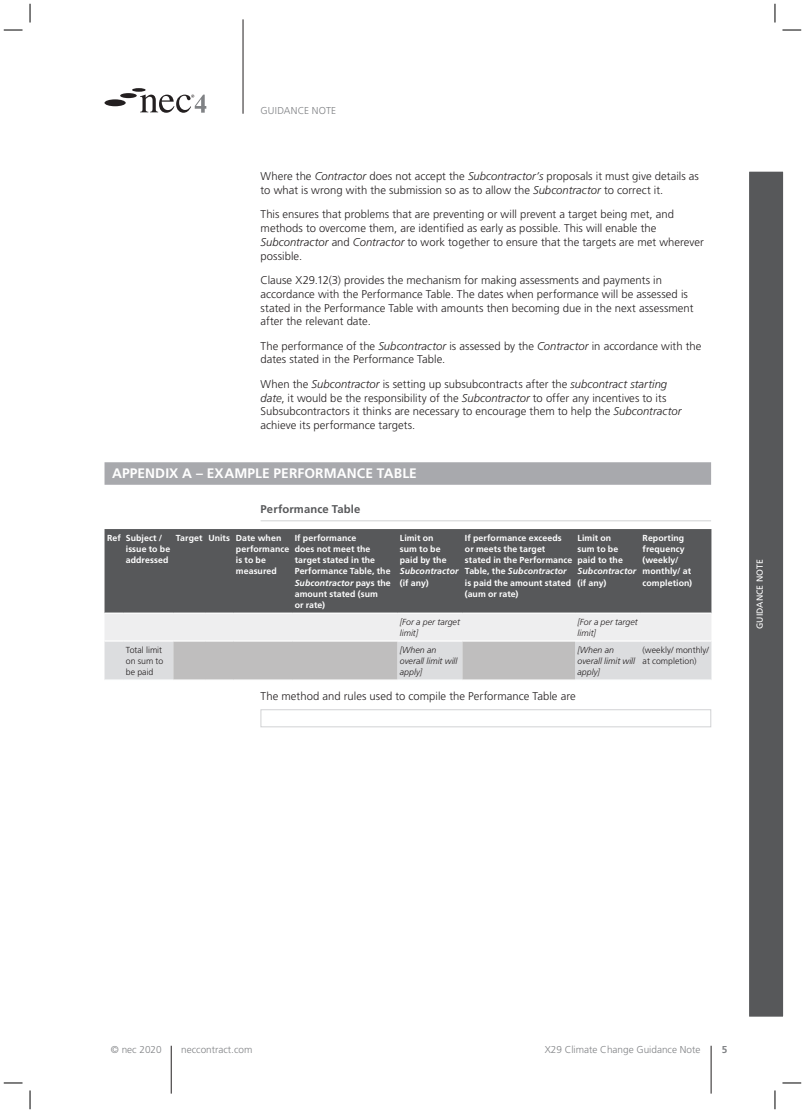
<style>
.page{position:relative;width:805px;height:1113px;background:#fff}
.page>*{position:absolute;margin:0;border:0;box-sizing:border-box;transform-origin:0 0}
.t1{font:700 13.75px "Frutiger";letter-spacing:.005em;color:#fff}
.t2{font:300 11.25px/13.8px "Frutiger";letter-spacing:.005em;color:#231f20}
.t3{font:700 11.25px "Frutiger";letter-spacing:.01em;color:#57585a}
.t4{font:300 10px "Frutiger";color:#808285}
.t5{font:300 10px "Frutiger";letter-spacing:.02em;color:#808285}
.t6{font:700 10px "Frutiger";color:#808285}
.t7{font:700 8.75px/11.2px "Frutiger";letter-spacing:.01em;color:#fff}
.t8{font:italic 300 8.75px/11.2px "Frutiger";color:#231f20}
.t9{font:300 8.75px/11.2px "Frutiger";color:#231f20}
.t10{font:italic 700 8.75px "Frutiger";letter-spacing:.005em;color:#fff}
.t11{font:8.75px "Frutiger";color:#fff}
.s1{font-style:italic}
</style>
<div class="page">
<hr style="left:710px;top:1045px;width:1px;height:48px;background:#231f20">
<hr style="left:243px;top:19px;width:1px;height:95px;background:#231f20">
<div style="left:747px;top:170px;width:36px;height:847px;background:#57585a"></div>
<div style="left:746px;top:169px;width:39px;height:850px;border:2px solid #fff"></div>
<div style="left:104px;top:99px;width:22px;height:7px;background:#231f20;border-radius:50%"></div>
<div style="left:120px;top:93px;width:17px;height:5px;background:#231f20;border-radius:50%"></div>
<svg style="left:132px;top:88px;width:13px;height:4px"></svg>
<svg style="left:140px;top:94px;width:66px;height:19px"></svg>
<hr style="left:171px;top:1045px;width:1px;height:48px;background:#231f20">
<div style="left:104px;top:462px;width:606px;height:23px;background:#a8a9ad"></div>
<hr style="left:260px;top:520px;width:450px;height:1px;background:#d1d2d4">
<div style="left:104px;top:529px;width:607px;height:83px;background:#57585a"></div>
<svg style="left:104px;top:612px;width:607px;height:68px;background:#dadadb"></svg>
<hr style="left:123px;top:679px;width:50px;height:1px;background:#fff">
<hr style="left:397px;top:640px;width:65px;height:1px;background:#fff">
<hr style="left:397px;top:679px;width:65px;height:1px;background:#fff">
<hr style="left:574px;top:640px;width:65px;height:1px;background:#fff">
<hr style="left:639px;top:640px;width:72px;height:1px;background:#fff">
<hr style="left:574px;top:679px;width:65px;height:1px;background:#fff">
<hr style="left:639px;top:679px;width:72px;height:1px;background:#fff">
<div style="left:260px;top:709px;width:450px;height:18px;border:1px solid #d1d2d4"></div>
<svg style="left:4px;top:29px;width:18px;height:2px"></svg>
<svg style="left:782px;top:29px;width:18px;height:2px"></svg>
<svg style="left:4px;top:1082px;width:18px;height:1px"></svg>
<svg style="left:782px;top:1082px;width:18px;height:1px"></svg>
<svg style="left:29px;top:4px;width:2px;height:19px"></svg>
<svg style="left:29px;top:1090px;width:2px;height:19px"></svg>
<svg style="left:774px;top:4px;width:1px;height:19px"></svg>
<svg style="left:774px;top:1090px;width:1px;height:19px"></svg>
<p class="t5" style="left:260px;top:105px;width:77px">GUIDANCE NOTE</p>
<p class="t2" style="left:260px;top:169px;width:439px">Where the <span class="s1">Contractor</span> does not accept the <span class="s1">Subcontractor’s</span> proposals it must give details as to what is wrong with the submission so as to allow the <span class="s1">Subcontractor</span> to correct it.</p>
<p class="t2" style="left:260px;top:208px;width:444px">This ensures that problems that are preventing or will prevent a target being met, and methods to overcome them, are identified as early as possible. This will enable the <span class="s1">Subcontractor</span> and <span class="s1">Contractor</span> to work together to ensure that the targets are met wherever possible.</p>
<p class="t2" style="left:260px;top:273px;width:434px">Clause X29.12(3) provides the mechanism for making assessments and payments in accordance with the Performance Table. The dates when performance will be assessed is stated in the Performance Table with amounts then becoming due in the next assessment after the relevant date.</p>
<p class="t2" style="left:260px;top:339px;width:442px">The performance of the <span class="s1">Subcontractor</span> is assessed by the <span class="s1">Contractor</span> in accordance with the dates stated in the Performance Table.</p>
<p class="t2" style="left:260px;top:377px;width:422px">When the <span class="s1">Subcontractor</span> is setting up subsubcontracts after the <span class="s1">subcontract starting date</span>, it would be the responsibility of the <span class="s1">Subcontractor</span> to offer any incentives to its Subsubcontractors it thinks are necessary to encourage them to help the <span class="s1">Subcontractor </span>achieve its performance targets.</p>
<p class="t1" style="left:112px;top:465px;width:306px">APPENDIX A – EXAMPLE PERFORMANCE TABLE</p>
<p class="t3" style="left:260px;top:503px;width:101px">Performance Table</p>
<p class="t7" style="left:126px;top:532px;width:46px;text-indent:-19px">Ref Subject / issue to be addressed</p>
<p class="t7" style="left:236px;top:532px;width:55px;text-indent:-60px">Target Units Date when performance is to be measured</p>
<p class="t7" style="left:294px;top:532px;width:97px">If performance<br>does not meet the target stated in the<br>Performance Table, the<br><span class="s1">Subcontractor</span> pays the amount stated (sum<br>or rate)</p>
<p class="t7" style="left:399px;top:532px;width:48px">Limit on sum to be paid by the</p>
<p class="t7" style="left:464px;top:532px;width:109px">If performance exceeds or meets the target stated in the Performance<br>Table, the <span class="s1">Subcontractor </span>is paid the amount stated (aum or rate)</p>
<p class="t7" style="left:577px;top:532px;width:47px">Limit on sum to be paid to the</p>
<p class="t7" style="left:642px;top:532px;width:51px">Reporting frequency (weekly/ monthly/ at completion)</p>
<p class="t10" style="left:399px;top:566px;width:60px">Subcontractor</p>
<p class="t7" style="left:399px;top:577px;width:30px">(if any)</p>
<p class="t10" style="left:577px;top:566px;width:60px">Subcontractor</p>
<p class="t7" style="left:577px;top:577px;width:30px">(if any)</p>
<p class="t8" style="left:399px;top:616px;width:61px">[For a per target limit]</p>
<p class="t8" style="left:577px;top:616px;width:61px">[For a per target limit]</p>
<p class="t9" style="left:126px;top:644px;width:39px">Total limit on sum to be paid</p>
<p class="t8" style="left:399px;top:644px;width:59px">[When an overall limit will apply]</p>
<p class="t8" style="left:577px;top:644px;width:59px">[When an overall limit will apply]</p>
<p class="t9" style="left:642px;top:644px;width:68px">(weekly/ monthly/ at completion)</p>
<p class="t2" style="left:260px;top:689px;width:316px">The method and rules used to compile the Performance Table are</p>
<p class="t11" style="left:754px;top:629px;width:71px;rotate:-90deg">GUIDANCE NOTE</p>
<p class="t4" style="left:111px;top:1044px;width:52px">© nec 2020</p>
<p class="t4" style="left:181px;top:1044px;width:73px">neccontract.com</p>
<p class="t4" style="left:544px;top:1044px;width:157px">X29 Climate Change Guidance Note</p>
<p class="t6" style="left:721px;top:1043px;width:7px">5</p>
</div>
